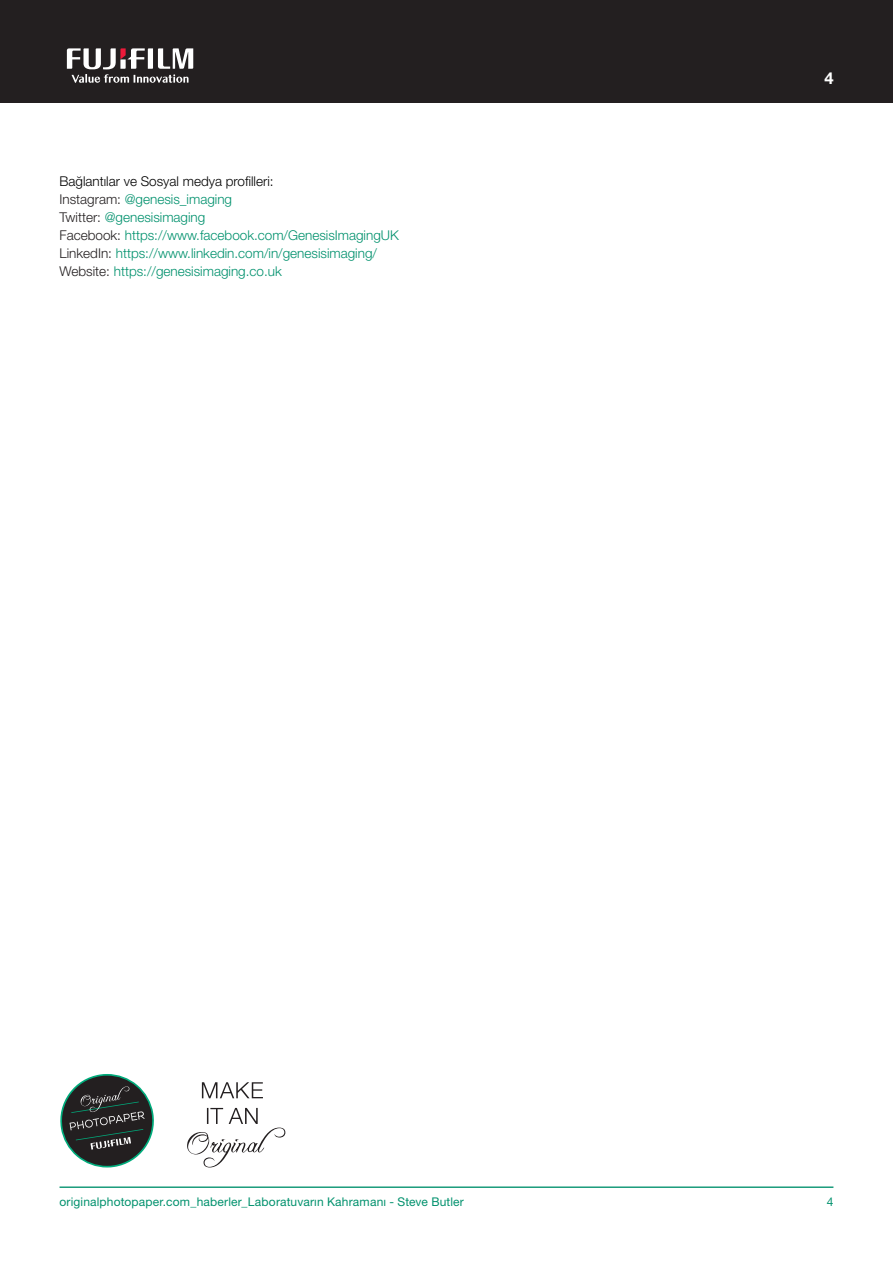
<style>
.page{position:relative;width:893px;height:1263px;background:#fff}
.page>*{position:absolute;margin:0;border:0;box-sizing:border-box;transform-origin:0 0}
.t1{font:700 16.5px "Helvetica Neue LT Pro";color:#fff}
.Copy1_black{font:300 13.5px "Helvetica Neue LT Pro";color:#01916d}
.Copy1_black-2{font:300 13.5px "Helvetica Neue LT Pro";color:#000}
.date{font:12px "Helvetica Neue LT Pro";letter-spacing:.015em;color:#01916d}
.s1{color:#231f20}
</style>
<div class="page">
<div style="left:0;top:0;width:893px;height:102px;background:#231f20"></div>
<svg style="left:67px;top:48px;width:126px;height:35px"></svg>
<svg style="left:60px;top:1074px;width:94px;height:94px"></svg>
<svg style="left:202px;top:1082px;width:61px;height:16px"></svg>
<svg style="left:187px;top:1108px;width:98px;height:59px"></svg>
<hr style="left:60px;top:1186px;width:773px;height:2px;background:#01916d">
<p class="Copy1_black-2" style="left:60px;top:173px;width:216px">Bağlantılar ve Sosyal medya profilleri:</p>
<p class="Copy1_black" style="left:60px;top:191px;width:174px"><span class="s1">Instagram:</span> @genesis_imaging</p>
<p class="Copy1_black" style="left:60px;top:209px;width:147px"><span class="s1">Twitter:</span> @genesisimaging</p>
<p class="Copy1_black" style="left:60px;top:227px;width:341px"><span class="s1">Facebook:</span> https://www.facebook.com/GenesisImagingUK</p>
<p class="Copy1_black" style="left:60px;top:245px;width:319px"><span class="s1">LinkedIn:</span> https://www.linkedin.com/in/genesisimaging/</p>
<p class="Copy1_black" style="left:60px;top:263px;width:224px"><span class="s1">Website:</span> https://genesisimaging.co.uk</p>
<p class="t1" style="left:825px;top:68px;width:11px">4</p>
<p class="date" style="left:60px;top:1194px;width:406px">originalphotopaper.com_haberler_Laboratuvarın Kahramanı - Steve Butler</p>
<p class="date" style="left:827px;top:1194px;width:8px">4</p>
</div>
